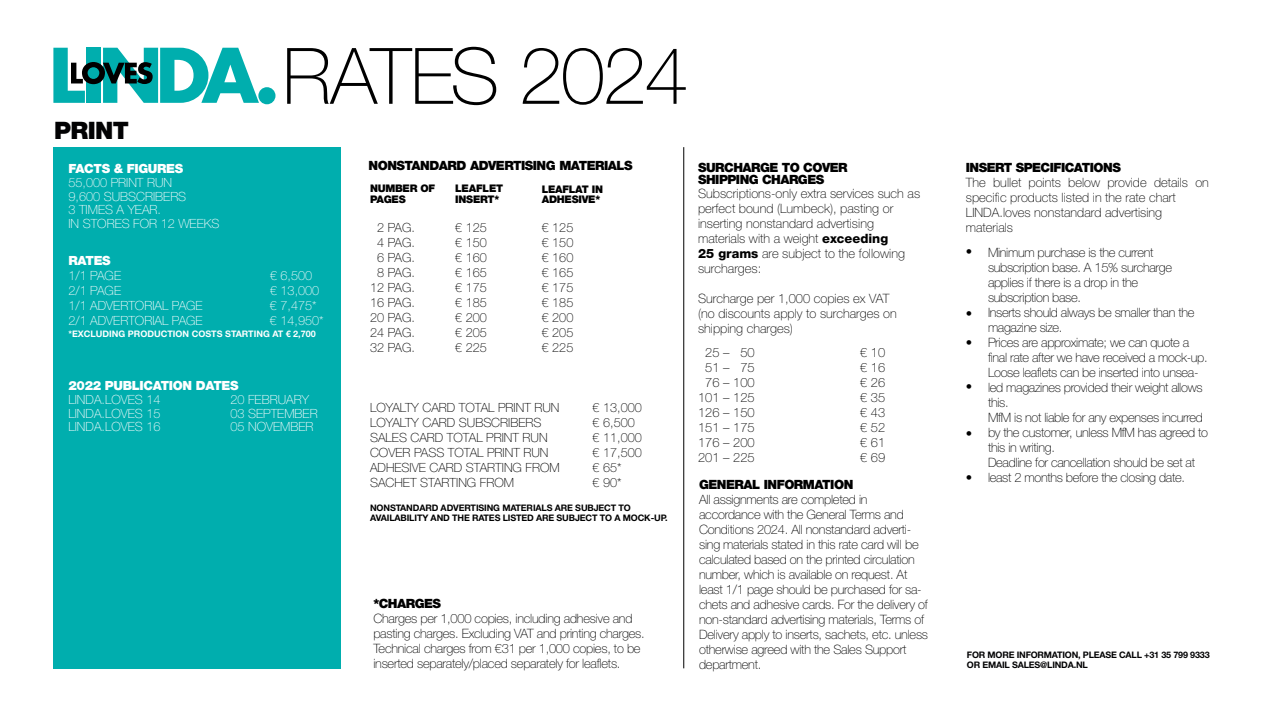
<style>
.page{position:relative;width:1263px;height:723px;background:#fff}
.page>*{position:absolute;margin:0;border:0;box-sizing:border-box;transform-origin:0 0}
.t1{font:100 78px "Helvetica Neue LT";letter-spacing:-.03em;color:#000}
.t2{font:900 24.15px "Helvetica Neue LT";letter-spacing:-.025em;color:#020203}
.t3{font:100 12.9px/15px "Helvetica Neue LT";letter-spacing:-.02em;color:#000}
.t4{font:100 12.9px/15px "Helvetica Neue LT";color:#000}
.t5{font:900 12.75px/12.6px "Helvetica Neue LT";letter-spacing:-.04em;color:#000}
.t6{font:100 12.6px/15px "Helvetica Neue LT";color:#000;text-align:justify}
.t7{font:100 12.6px/13.6px "Helvetica Neue LT";color:#fff}
.t8{font:900 12.6px "Helvetica Neue LT";letter-spacing:-.025em;color:#fff}
.t9{font:900 10.5px/10.6px "Helvetica Neue LT";letter-spacing:-.025em;color:#000}
.t10{font:700 9px/10.5px "Helvetica Neue LT";letter-spacing:-.015em;color:#000}
.t11{font:700 9px/10.5px "Helvetica Neue LT";letter-spacing:-.02em;color:#020203}
.t12{font:700 9px "Helvetica Neue LT";color:#fff}
.s1{font-size:79.5px}
.s2{font-weight:800}
</style>
<div class="page">
<div style="left:53px;top:147px;width:288px;height:522px;background:#00aeae"></div>
<hr style="left:683px;top:147px;width:1px;height:521px;background:#000">
<div style="left:258px;top:87px;width:17px;height:17px;background:#00aeae;border-radius:50%"></div>
<svg style="left:53px;top:48px;width:206px;height:55px"></svg>
<h2 class="t2" style="left:54px;top:116px;width:76px">PRINT</h2>
<h1 class="t1" style="left:282px;top:31px;width:408px">RATES <span class="s1">2024</span></h1>
<p class="t8" style="left:68px;top:161px;width:116px">FACTS &amp; FIGURES</p>
<p class="t7" style="left:68px;top:176px;width:153px">55,000 PRINT RUN<br>9,600 SUBSCRIBERS<br>3 TIMES A YEAR.<br>IN STORES FOR 12 WEEKS</p>
<p class="t8" style="left:68px;top:253px;width:44px">RATES</p>
<p class="t7" style="left:68px;top:269px;width:54px">1/1 PAGE</p>
<p class="t7" style="left:270px;top:269px;width:44px">€ 6,500</p>
<p class="t7" style="left:68px;top:284px;width:54px">2/1 PAGE</p>
<p class="t7" style="left:270px;top:284px;width:51px">€ 13,000</p>
<p class="t7" style="left:68px;top:299px;width:136px">1/1 ADVERTORIAL PAGE</p>
<p class="t7" style="left:270px;top:299px;width:48px">€ 7,475*</p>
<p class="t7" style="left:68px;top:314px;width:136px">2/1 ADVERTORIAL PAGE</p>
<p class="t7" style="left:270px;top:314px;width:55px">€ 14,950*</p>
<p class="t12" style="left:68px;top:329px;width:249px">*EXCLUDING PRODUCTION COSTS STARTING AT € 2,700</p>
<p class="t8" style="left:68px;top:378px;width:172px">2022 PUBLICATION DATES</p>
<p class="t7" style="left:68px;top:392px;width:94px">LINDA.LOVES 14</p>
<p class="t7" style="left:230px;top:392px;width:80px">20 FEBRUARY</p>
<p class="t7" style="left:68px;top:406px;width:94px">LINDA.LOVES 15</p>
<p class="t7" style="left:230px;top:406px;width:89px">03 SEPTEMBER</p>
<p class="t7" style="left:68px;top:420px;width:94px">LINDA.LOVES 16</p>
<p class="t7" style="left:230px;top:420px;width:85px">05 NOVEMBER</p>
<p class="t5" style="left:369px;top:159px;width:265px">NONSTANDARD ADVERTISING MATERIALS</p>
<p class="t9" style="left:370px;top:182px;width:67px;line-height:11.4px">NUMBER OF<br>PAGES</p>
<p class="t6" style="left:370px;top:220px;width:46px;text-align:center">2 PAG.<br>4 PAG.<br>6 PAG.<br>8 PAG.<br>12 PAG.<br>16 PAG.<br>20 PAG.<br>24 PAG.<br>32 PAG.</p>
<p class="t9" style="left:455px;top:183px;width:49px">LEAFLET<br>INSERT*</p>
<p class="t6" style="left:455px;top:220px;width:33px">€ 125 € 150 € 160 € 165 € 175 € 185 € 200 € 205 € 225</p>
<p class="t9" style="left:542px;top:183px;width:63px">LEAFLAT IN<br>ADHESIVE*</p>
<p class="t6" style="left:542px;top:220px;width:33px">€ 125 € 150 € 160 € 165 € 175 € 185 € 200 € 205 € 225</p>
<p class="t6" style="left:370px;top:399px;width:191px;text-align:left">LOYALTY CARD TOTAL PRINT RUN<br>LOYALTY CARD SUBSCRIBERS<br>SALES CARD TOTAL PRINT RUN<br>COVER PASS TOTAL PRINT RUN<br>ADHESIVE CARD STARTING FROM<br>SACHET STARTING FROM</p>
<p class="t10" style="left:370px;top:502px;width:299px">NONSTANDARD ADVERTISING MATERIALS ARE SUBJECT TO<br>AVAILABILITY AND THE RATES LISTED ARE SUBJECT TO A MOCK-UP.</p>
<p class="t6" style="left:592px;top:399px;width:51px;text-align:left">€ 13,000 € 6,500 € 11,000 € 17,500 € 65*<br>€ 90*</p>
<p class="t5" style="left:373px;top:597px;width:69px">*CHARGES</p>
<p class="t3" style="left:373px;top:611px;width:273px">Charges per 1,000 copies, including adhesive and pasting charges. Excluding VAT and printing charges.<br>Technical charges from €31 per 1,000 copies, to be inserted separately/placed separately for leaflets.</p>
<p class="t5" style="left:698px;top:161px;width:151px">SURCHARGE TO COVER<br>SHIPPING CHARGES</p>
<p class="t4" style="left:698px;top:186px;width:224px">Subscriptions-only extra services such as perfect bound (Lumbeck), pasting or inserting nonstandard advertising materials with a weight <span class="s2">exceeding<br>25 grams</span> are subject to the following surcharges:</p>
<p class="t4" style="left:698px;top:291px;width:200px">Surcharge per 1,000 copies ex VAT (no discounts apply to surcharges on shipping charges)</p>
<p class="t3" style="left:705px;top:345px;width:51px">25 – 50</p>
<p class="t3" style="left:860px;top:345px;width:27px">€ 10</p>
<p class="t3" style="left:705px;top:360px;width:51px">51 – 75</p>
<p class="t3" style="left:860px;top:360px;width:27px">€ 16</p>
<p class="t3" style="left:705px;top:375px;width:51px">76 – 100</p>
<p class="t3" style="left:860px;top:375px;width:27px">€ 26</p>
<p class="t3" style="left:698px;top:390px;width:58px">101 – 125</p>
<p class="t3" style="left:860px;top:390px;width:27px">€ 35</p>
<p class="t3" style="left:698px;top:405px;width:58px">126 – 150</p>
<p class="t3" style="left:860px;top:405px;width:27px">€ 43</p>
<p class="t3" style="left:698px;top:420px;width:58px">151 – 175</p>
<p class="t3" style="left:860px;top:420px;width:27px">€ 52</p>
<p class="t3" style="left:698px;top:435px;width:58px">176 – 200</p>
<p class="t3" style="left:860px;top:435px;width:27px">€ 61</p>
<p class="t3" style="left:698px;top:450px;width:58px">201 – 225</p>
<p class="t3" style="left:860px;top:450px;width:27px">€ 69</p>
<p class="t5" style="left:699px;top:478px;width:156px">GENERAL INFORMATION</p>
<p class="t3" style="left:699px;top:492px;width:231px">All assignments are completed in accordance with the General Terms and Conditions 2024. All nonstandard adverti&shy;sing materials stated in this rate card will be calculated based on the printed circulation number, which is available on request. At least 1/1 page should be purchased for sa&shy;chets and adhesive cards. For the delivery of non-standard advertising materials, Terms of Delivery apply to inserts, sachets, etc. unless otherwise agreed with the Sales Support department.</p>
<p class="t5" style="left:966px;top:161px;width:156px">INSERT SPECIFICATIONS</p>
<p class="t4" style="left:966px;top:175px;width:245px">The bullet points below provide details on specific products listed in the rate chart LINDA.loves nonstandard advertising materials</p>
<p class="t3" style="left:966px;top:244px;width:8px">•</p>
<p class="t3" style="left:988px;top:244px;width:222px">Minimum purchase is the current subscription base. A 15% surcharge applies if there is a drop in the<br>subscription base.<br>Inserts should always be smaller than the magazine size.<br>Prices are approximate; we can quote a final rate after we have received a mock-up.<br>Loose leaflets can be inserted into unsea&shy;led magazines provided their weight allows this.<br>MfM is not liable for any expenses incurred by the customer, unless MfM has agreed to this in writing.<br>Deadline for cancellation should be set at least 2 months before the closing date.</p>
<p class="t3" style="left:966px;top:306px;width:8px">•</p>
<p class="t3" style="left:966px;top:335px;width:8px">•</p>
<p class="t3" style="left:966px;top:379px;width:8px">•</p>
<p class="t3" style="left:966px;top:426px;width:8px">•</p>
<p class="t3" style="left:966px;top:469px;width:8px">•</p>
<p class="t11" style="left:967px;top:649px;width:244px">FOR MORE INFORMATION, PLEASE CALL +31 35 799 9333<br>OR EMAIL SALES@LINDA.NL</p>
</div>
